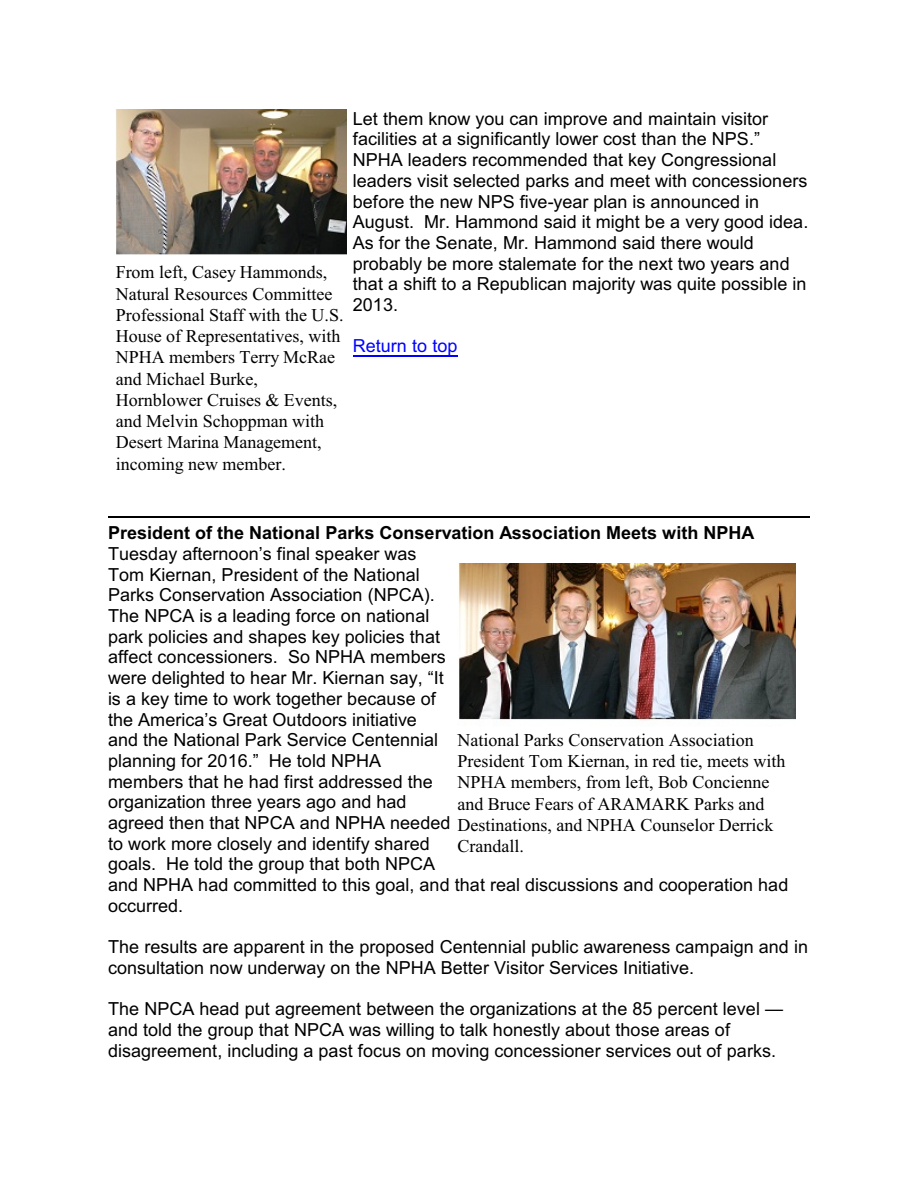
<style>
.page{position:relative;width:918px;height:1188px;background:#fff}
.page>*{position:absolute;margin:0;border:0;box-sizing:border-box;transform-origin:0 0}
.t1{font:18px/20.7px "Arial";color:#000}
.t2{font:18px/21.3px "Times New Roman";color:#000}
.t3{font:700 18px "Arial";color:#000}
.t4{font:18px "Arial";color:#00f}
.s1{font-family:"Arial"}
</style>
<div class="page">
<hr style="left:353px;top:355px;width:105px;height:1px;background:#00f">
<hr style="left:108px;top:517px;width:702px;height:1px;background:#000">
<img style="left:116px;top:109px;width:230px;height:146px">
<img style="left:458px;top:564px;width:337px;height:157px">
<p class="t2" style="left:116px;top:264px;width:229px">From left, Casey Hammonds,<br>Natural Resources Committee<br>Professional Staff with the U.S.<br>House of Representatives, with<br>NPHA members Terry McRae and Michael Burke,<br>Hornblower Cruises &amp; Events, and Melvin Schoppman with<br>Desert Marina Management, incoming new member.</p>
<p class="t1" style="left:353px;top:110px;width:457px">Let them know you can improve and maintain visitor facilities at a significantly lower cost than the NPS.” NPHA leaders recommended that key Congressional leaders visit selected parks and meet with concessioners before the new NPS five-year plan is announced in August. Mr. Hammond said it might be a very good idea.<br>As for the Senate, Mr. Hammond said there would probably be more stalemate for the next two years and that a shift to a Republican majority was quite possible in 2013.</p>
<p class="t4" style="left:353px;top:339px;width:106px">Return to top</p>
<p class="t3" style="left:108px;top:526px;width:648px">President of the National Parks Conservation Association Meets with NPHA</p>
<p class="t1" style="left:108px;top:545px;width:339px">Tuesday afternoon’s final speaker was Tom Kiernan, President of the National Parks Conservation Association (NPCA).<br>The NPCA is a leading force on national park policies and shapes key policies that affect concessioners. So NPHA members were delighted to hear Mr. Kiernan say, “It is a key time to work together because of the America’s Great Outdoors initiative and the National Park Service Centennial planning for 2016.” He told NPHA members that he had first addressed the organization three years ago and had</p>
<p class="t2" style="left:108px;top:816px;width:667px"><span class="s1">agreed then that NPCA and NPHA needed</span> Destinations, and NPHA Counselor Derrick</p>
<p class="t1" style="left:108px;top:835px;width:682px">to work more closely and identify shared<br>goals. He told the group that both NPCA<br>and NPHA had committed to this goal, and that real discussions and cooperation had occurred.</p>
<p class="t1" style="left:108px;top:938px;width:702px">The results are apparent in the proposed Centennial public awareness campaign and in consultation now underway on the NPHA Better Visitor Services Initiative.</p>
<p class="t1" style="left:108px;top:1000px;width:676px">The NPCA head put agreement between the organizations at the 85 percent level — and told the group that NPCA was willing to talk honestly about those areas of disagreement, including a past focus on moving concessioner services out of parks.</p>
<p class="t2" style="left:457px;top:731px;width:330px">National Parks Conservation Association President Tom Kiernan, in red tie, meets with NPHA members, from left, Bob Concienne and Bruce Fears of ARAMARK Parks and</p>
<p class="t2" style="left:457px;top:837px;width:68px">Crandall.</p>
</div>
